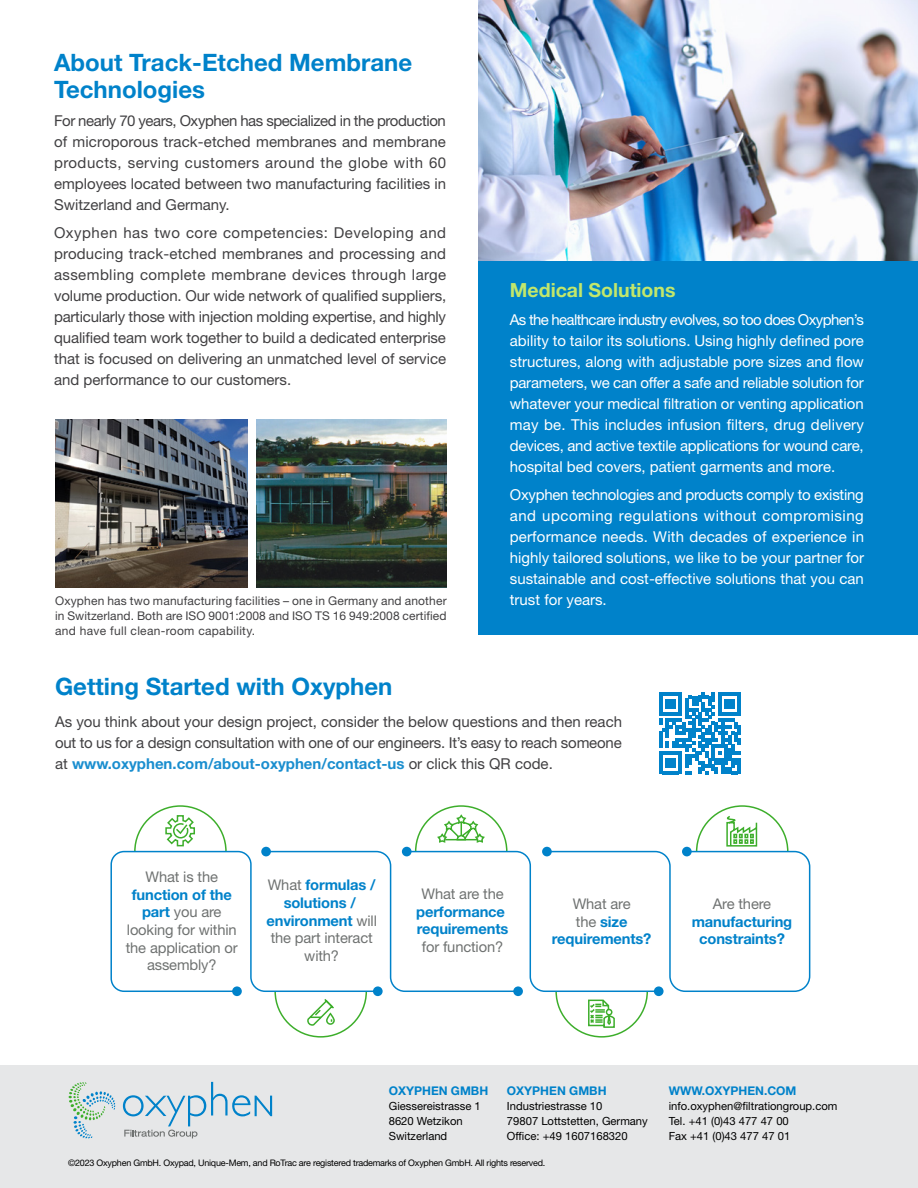
<style>
.page{position:relative;width:918px;height:1188px;background:#fff}
.page>*{position:absolute;margin:0;border:0;box-sizing:border-box;transform-origin:0 0}
.t1{font:700 24px/27px "Helvetica Neue LT Std";color:#0082ca}
.t2{font:700 19.5px "Helvetica Neue LT Std";color:#c2e76b}
.t3{font:15px/21px "Helvetica Neue LT Std";color:#414042;text-align:justify}
.t4{font:15px/21px "Helvetica Neue LT Std";color:#fff;text-align:justify}
.t5{font:700 14.7px/17.7px "Helvetica Neue LT Std";letter-spacing:-.01em;color:#0082ca;text-align:center}
.t6{font:14.7px/17.7px "Helvetica Neue LT Std";letter-spacing:-.01em;color:#6f7271;text-align:center}
.t7{font:12px/15px "Helvetica Neue LT Std";letter-spacing:.025em;color:#414042;text-align:justify}
.t8{font:700 12px "Helvetica Neue LT Std";color:#0082ca}
.t9{font:11.25px/15px "Helvetica Neue LT Std";color:#000}
.t10{font:9px "Helvetica Neue LT Std";letter-spacing:-.025em;color:#000}
.s1{font-weight:700;color:#1a8ecf}
.s2{font-weight:700;color:#0082ca}
.s3{font-weight:400;color:#6f7271}
</style>
<div class="page">
<div style="left:479px;top:261px;width:439px;height:374px;background:#0082ca"></div>
<img style="left:479px;top:0;width:439px;height:261px">
<div style="left:0;top:1065px;width:918px;height:123px;background:#e6e7e8"></div>
<svg style="left:69px;top:1082px;width:46px;height:56px"></svg>
<svg style="left:123px;top:1082px;width:149px;height:56px"></svg>
<svg style="left:659px;top:692px;width:82px;height:82px"></svg>
<svg style="left:134px;top:805px;width:655px;height:233px"></svg>
<svg style="left:606px;top:1007px;width:6px;height:19px"></svg>
<svg style="left:110px;top:850px;width:701px;height:143px"></svg>
<div style="left:232px;top:986px;width:10px;height:10px;background:#0082ca;border-radius:50%"></div>
<div style="left:373px;top:986px;width:10px;height:10px;background:#0082ca;border-radius:50%"></div>
<div style="left:513px;top:986px;width:10px;height:10px;background:#0082ca;border-radius:50%"></div>
<div style="left:654px;top:986px;width:10px;height:10px;background:#0082ca;border-radius:50%"></div>
<div style="left:682px;top:847px;width:10px;height:9px;background:#0082ca;border-radius:50%"></div>
<div style="left:542px;top:847px;width:10px;height:9px;background:#0082ca;border-radius:50%"></div>
<div style="left:402px;top:847px;width:10px;height:9px;background:#0082ca;border-radius:50%"></div>
<div style="left:261px;top:847px;width:10px;height:9px;background:#0082ca;border-radius:50%"></div>
<hr style="left:445px;top:839px;width:32px;height:1px;background:#3dae2b">
<svg style="left:726px;top:814px;width:33px;height:33px"></svg>
<img style="left:55px;top:420px;width:193px;height:168px">
<img style="left:256px;top:420px;width:191px;height:168px">
<h1 class="t1" style="left:54px;top:49px;width:360px">About Track-Etched Membrane<br>Technologies</h1>
<p class="t3" style="left:54px;top:110px;width:394px">For nearly 70 years, Oxyphen has specialized in the production of microporous track-etched membranes and membrane products, serving customers around the globe with 60 employees located between two manufacturing facilities in Switzerland and Germany.</p>
<p class="t3" style="left:54px;top:222px;width:394px">Oxyphen has two core competencies: Developing and producing track-etched membranes and processing and assembling complete membrane devices through large volume production. Our wide network of qualified suppliers, particularly those with injection molding expertise, and highly qualified team work together to build a dedicated enterprise that is focused on delivering an unmatched level of service and performance to our customers.</p>
<p class="t7" style="left:55px;top:593px;width:393px">Oxyphen has two manufacturing facilities – one in Germany and another in Switzerland. Both are ISO 9001:2008 and ISO TS 16 949:2008 certified and have full clean-room capability.</p>
<h1 class="t1" style="left:55px;top:672px;width:339px">Getting Started with Oxyphen</h1>
<h2 class="t2" style="left:510px;top:278px;width:167px">Medical Solutions</h2>
<p class="t4" style="left:510px;top:309px;width:356px">As the healthcare industry evolves, so too does Oxyphen’s ability to tailor its solutions. Using highly defined pore structures, along with adjustable pore sizes and flow parameters, we can offer a safe and reliable solution for whatever your medical filtration or venting application may be. This includes infusion filters, drug delivery devices, and active textile applications for wound care, hospital bed covers, patient garments and more.</p>
<p class="t4" style="left:510px;top:484px;width:356px">Oxyphen technologies and products comply to existing and upcoming regulations without compromising performance needs. With decades of experience in highly tailored solutions, we like to be your partner for sustainable and cost-effective solutions that you can trust for years.</p>
<p class="t3" style="left:55px;top:711px;width:569px">As you think about your design project, consider the below questions and then reach out to us for a design consultation with one of our engineers. It’s easy to reach someone at <span class="s1">www.oxyphen.com/about-oxyphen/contact-us</span> or click this QR code.</p>
<p class="t6" style="left:146px;top:868px;width:74px">What is the</p>
<p class="t6" style="left:126px;top:885px;width:114px"><span class="s2">function of the part</span> you are looking for within the application or assembly?</p>
<p class="t5" style="left:267px;top:876px;width:112px"><span class="s3">What</span> formulas / solutions / environment <span class="s3">will the part interact with?</span></p>
<p class="t6" style="left:422px;top:885px;width:84px">What are the</p>
<p class="t5" style="left:416px;top:902px;width:94px;text-align:left">performance requirements</p>
<p class="t6" style="left:422px;top:938px;width:83px">for function?</p>
<p class="t5" style="left:552px;top:894px;width:101px"><span class="s3">What are<br>the</span> size requirements?</p>
<p class="t6" style="left:713px;top:895px;width:60px">Are there</p>
<p class="t5" style="left:692px;top:912px;width:102px">manufacturing constraints?</p>
<p class="t8" style="left:389px;top:1083px;width:101px">OXYPHEN GMBH</p>
<p class="t9" style="left:389px;top:1098px;width:94px">Giessereistrasse 1<br>8620 Wetzikon<br>Switzerland</p>
<p class="t8" style="left:507px;top:1083px;width:101px">OXYPHEN GMBH</p>
<p class="t9" style="left:507px;top:1098px;width:142px">Industriestrasse 10<br>79807 Lottstetten, Germany<br>Office: +49 1607168320</p>
<p class="t10" style="left:68px;top:1157px;width:479px">©2023 Oxyphen GmbH. Oxypad, Unique-Mem, and RoTrac are registered trademarks of Oxyphen GmbH. All rights reserved.</p>
<p class="t8" style="left:669px;top:1083px;width:129px">WWW.OXYPHEN.COM</p>
<p class="t9" style="left:669px;top:1098px;width:170px">info.oxyphen@filtrationgroup.com<br>Tel. +41 (0)43 477 47 00<br>Fax +41 (0)43 477 47 01</p>
</div>
